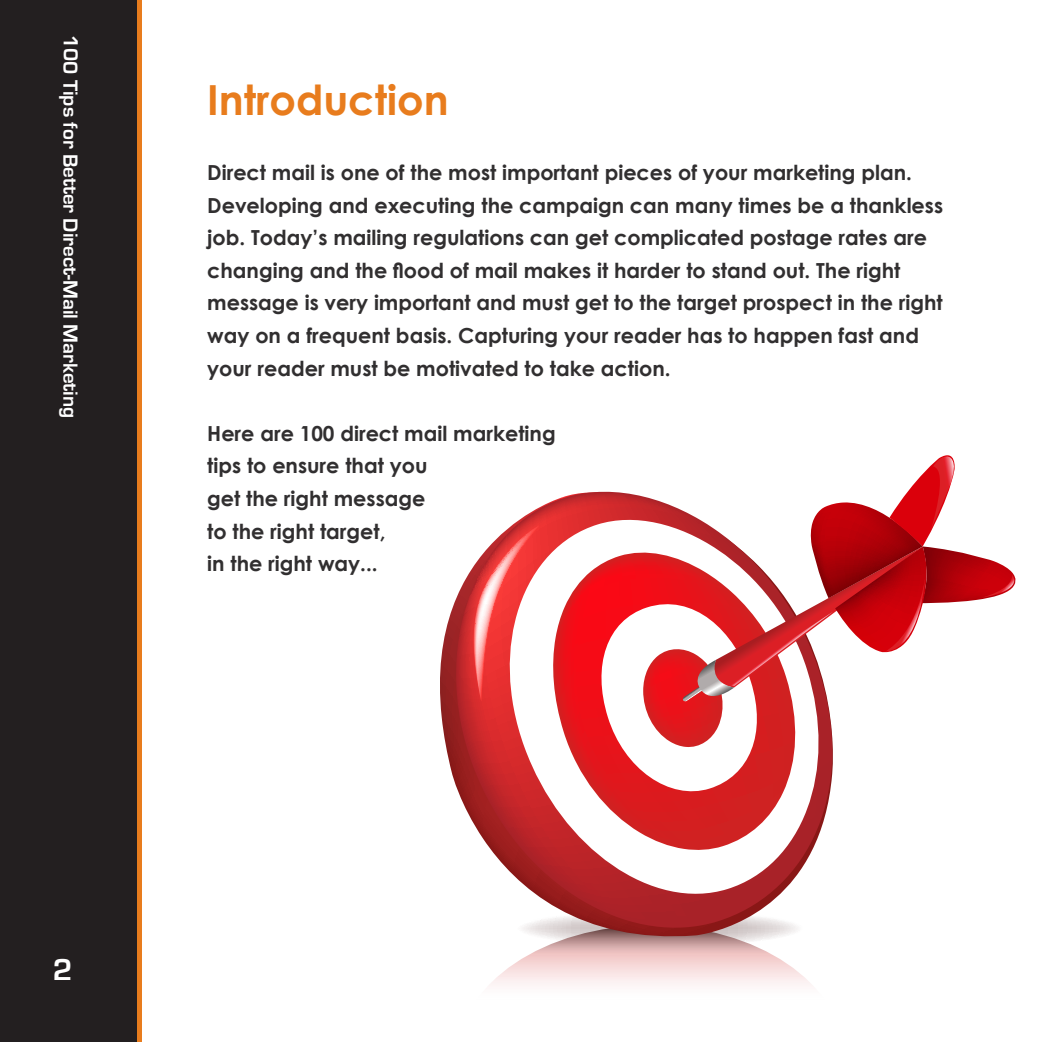
<style>
.page{position:relative;width:1042px;height:1042px;background:#fff}
.page>*{position:absolute;margin:0;border:0;box-sizing:border-box;transform-origin:0 0}
.t1{font:700 41.48px "Century Gothic";color:#e87c1d}
.t2{font:700 21px "Eurostile";color:#fff}
.t3{font:700 20.65px/32.6px "Century Gothic";color:#312f30}
</style>
<div class="page">
<svg style="left:136px;top:0;width:6px;height:1042px;background:#c76c1d"></svg>
<div style="left:0;top:0;width:136px;height:1042px;background:#231f20"></div>
<svg style="left:490px;top:936px;width:321px;height:49px"></svg>
<svg style="left:440px;top:599px;width:357px;height:337px"></svg>
<svg style="left:456px;top:492px;width:341px;height:435px"></svg>
<svg style="left:473px;top:525px;width:15px;height:177px"></svg>
<svg style="left:488px;top:501px;width:341px;height:411px"></svg>
<svg style="left:552px;top:552px;width:243px;height:298px"></svg>
<svg style="left:592px;top:455px;width:423px;height:346px"></svg>
<p class="t2" style="left:82px;top:35px;width:385px;rotate:90deg">100 Tips for Better Direct-Mail Marketing</p>
<p class="t1" style="left:207px;top:74px;width:243px">Introduction</p>
<p class="t3" style="left:207px;top:156px;width:737px">Direct mail is one of the most important pieces of your marketing plan.<br>Developing and executing the campaign can many times be a thankless job. Today’s mailing regulations can get complicated postage rates are changing and the flood of mail makes it harder to stand out. The right message is very important and must get to the target prospect in the right way on a frequent basis. Capturing your reader has to happen fast and your reader must be motivated to take action.</p>
<p class="t3" style="left:207px;top:416px;width:350px">Here are 100 direct mail marketing</p>
<p class="t3" style="left:207px;top:449px;width:222px">tips to ensure that you</p>
<p class="t3" style="left:207px;top:482px;width:220px">get the right message</p>
<p class="t3" style="left:207px;top:514px;width:180px">to the right target,</p>
<p class="t3" style="left:207px;top:547px;width:172px">in the right way...</p>
</div>
